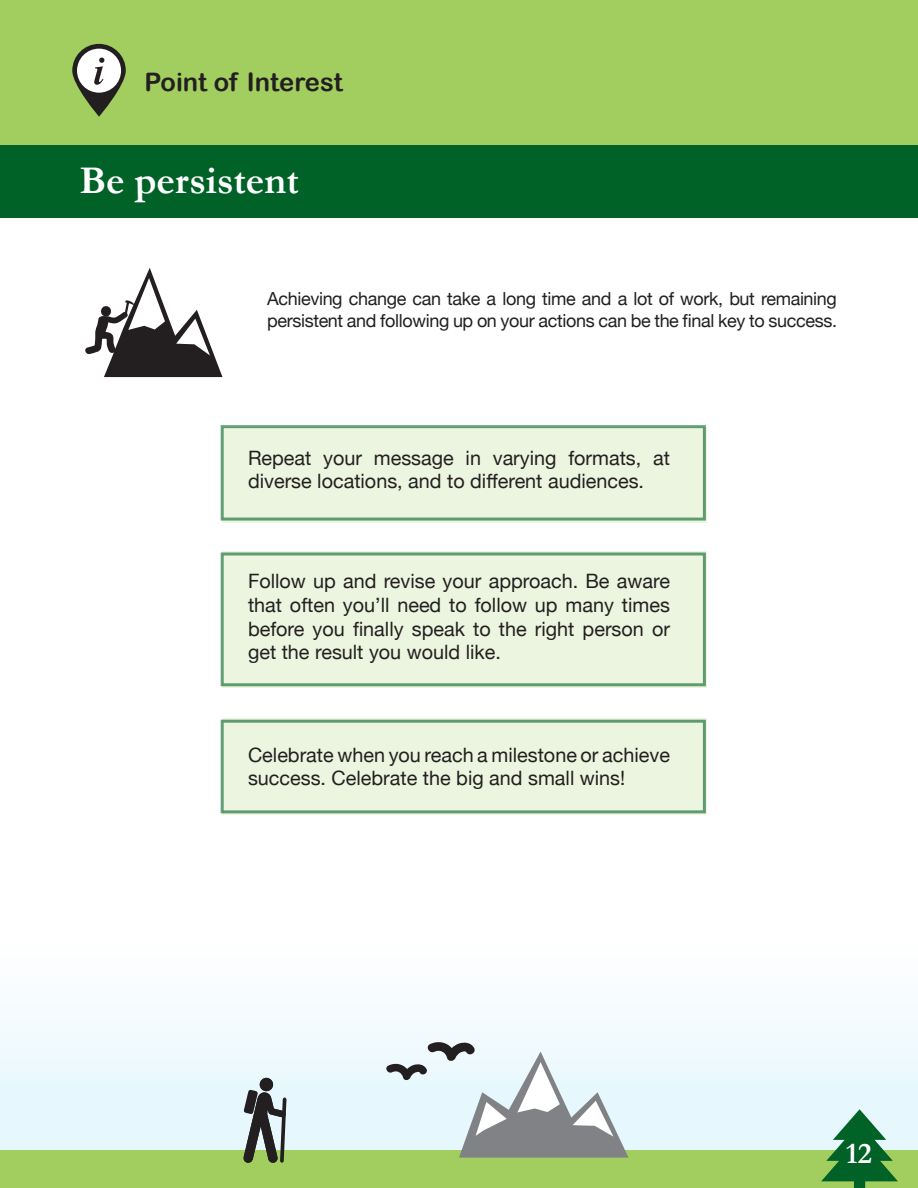
<style>
.page{position:relative;width:918px;height:1188px;background:#fff}
.page>*{position:absolute;margin:0;border:0;box-sizing:border-box;transform-origin:0 0}
.t1{font:700 39.6px "Garamond";color:#fff}
.t2{font:700 30px "Garamond";color:#fff}
.t3{font:25.5px "Arial Rounded MT Bold";color:#231f20}
.t4{font:19.8px/23.7px "Helvetica Neue";color:#231f20}
.t5{font:18px/21.6px "Helvetica Neue";letter-spacing:-.02em;color:#231f20}
</style>
<div class="page">
<svg style="left:223px;top:427px;width:484px;height:95px;background:#e3efd8"></svg>
<svg style="left:223px;top:551px;width:484px;height:137px;background:#e3efd8"></svg>
<svg style="left:223px;top:718px;width:484px;height:97px;background:#e1eed6"></svg>
<div style="left:0;top:944px;width:918px;height:207px;background:linear-gradient(to right,#f2fbfe,#f4fbfe)"></div>
<div style="left:0;top:1150px;width:918px;height:38px;background:#a1ce5e"></div>
<svg style="left:821px;top:1109px;width:77px;height:79px"></svg>
<svg style="left:243px;top:1078px;width:44px;height:85px;background:#808983"></svg>
<div style="left:260px;top:1078px;width:13px;height:13px;background:#231f20;border-radius:50%"></div>
<svg style="left:384px;top:1040px;width:245px;height:118px"></svg>
<div style="left:0;top:0;width:918px;height:145px;background:#a1ce5e"></div>
<div style="left:0;top:145px;width:918px;height:73px;background:#006227"></div>
<svg style="left:85px;top:268px;width:137px;height:109px"></svg>
<svg style="left:72px;top:44px;width:54px;height:73px;fill:#262321"></svg>
<div style="left:77px;top:49px;width:44px;height:44px;background:#fff;border-radius:50%"></div>
<svg style="left:94px;top:58px;width:10px;height:27px"></svg>
<p class="t3" style="left:145px;top:67px;width:200px">Point of Interest</p>
<h1 class="t1" style="left:80px;top:157px;width:221px">Be persistent</h1>
<p class="t5" style="left:267px;top:289px;width:571px">Achieving change can take a long time and a lot of work, but remaining persistent and following up on your actions can be the final key to success.</p>
<p class="t4" style="left:248px;top:447px;width:423px">Repeat your message in varying formats, at diverse locations, and to different audiences.</p>
<p class="t4" style="left:248px;top:570px;width:423px;text-align:justify">Follow up and revise your approach. Be aware that often you’ll need to follow up many times before you finally speak to the right person or get the result you would like.</p>
<p class="t4" style="left:248px;top:744px;width:423px">Celebrate when you reach a milestone or achieve success. Celebrate the big and small wins!</p>
<h2 class="t2" style="left:846px;top:1136px;width:27px">12</h2>
</div>
